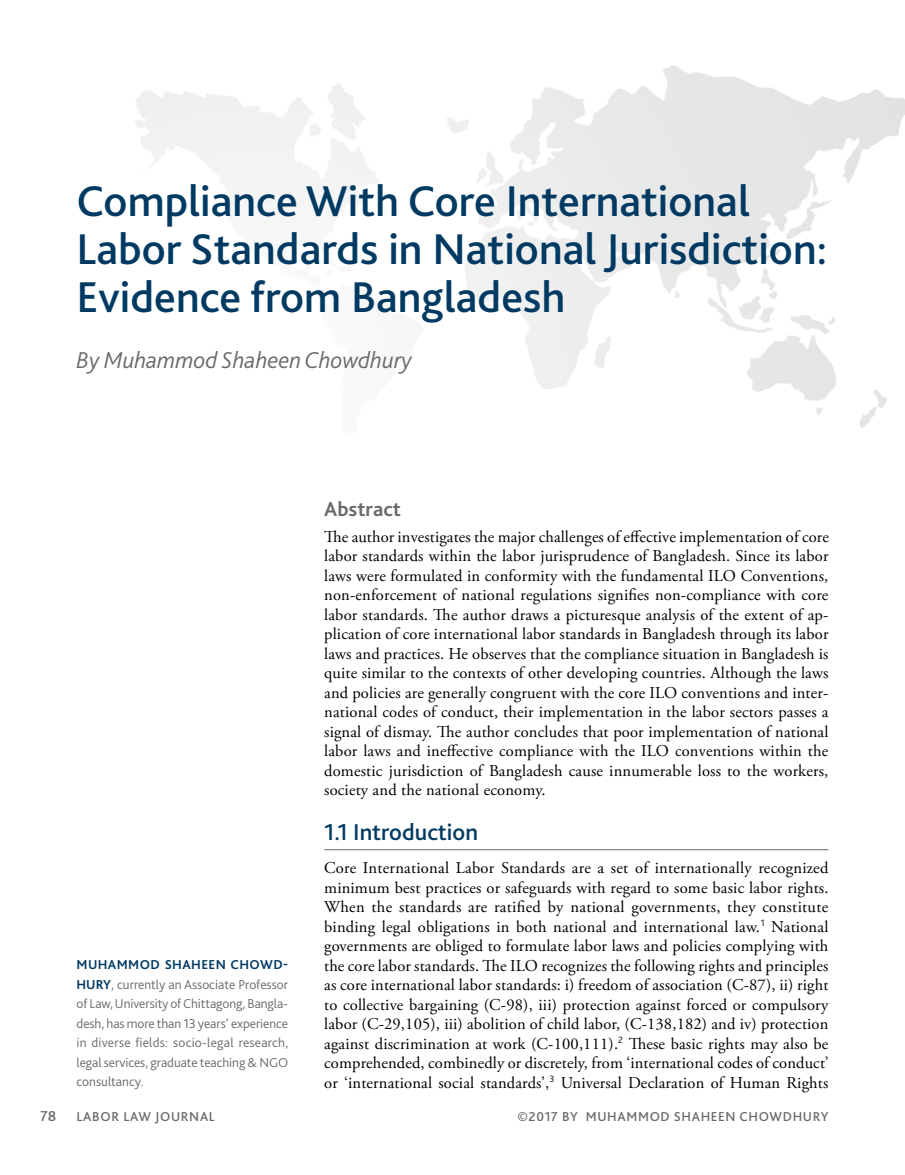
<style>
.page{position:relative;width:905px;height:1175px;background:#fff}
.page>*{position:absolute;margin:0;border:0;box-sizing:border-box;transform-origin:0 0}
.t1{font:500 45px/48px "Bliss 2";color:#003a63}
.t2{font:italic 300 24px "Bliss 2";color:#696a6d}
.t3{font:500 24px "Bliss 2";color:#003a63}
.t4{font:700 21px "Bliss 2";color:#696a6d}
.t5{font:16.5px/19.5px "Adobe Garamond Pro";letter-spacing:.01em;color:#000;text-align:justify}
.t6{font:500 15px "Bliss 2";color:#696a6d}
.t7{font:300 13.5px/19.5px "Bliss 2";letter-spacing:-.005em;color:#696a6d;text-align:justify}
.t8{font:500 13.5px "Bliss 2";letter-spacing:.05em;color:#696a6d}
.s1{font-weight:700;color:#003a63}
</style>
<div class="page">
<img style="left:135px;top:65px;width:769px;height:363px">
<hr style="left:324px;top:849px;width:504px;height:1px;background:#696a6d">
<h1 class="t1" style="left:76px;top:176px;width:752px">Compliance With Core International<br>Labor Standards in National Jurisdiction:<br>Evidence from Bangladesh</h1>
<h2 class="t2" style="left:76px;top:345px;width:337px">By Muhammod Shaheen Chowdhury</h2>
<p class="t7" style="left:76px;top:954px;width:213px"><span class="s1">MUHAMMOD SHAHEEN CHOWD-HURY</span>, currently an Associate Professor of Law, University of Chittagong, Bangla&shy;desh, has more than 13 years’ experience in diverse fields: socio-legal research, legal services, graduate teaching &amp; NGO consultancy.</p>
<p class="t4" style="left:324px;top:496px;width:78px">Abstract</p>
<p class="t5" style="left:324px;top:527px;width:506px">The author investigates the major challenges of effective implementation of core labor standards within the labor jurisprudence of Bangladesh. Since its labor laws were formulated in conformity with the fundamental ILO Conventions, non-enforcement of national regulations signifies non-compliance with core labor standards. The author draws a picturesque analysis of the extent of ap&shy;plication of core international labor standards in Bangladesh through its labor laws and practices. He observes that the compliance situation in Bangladesh is quite similar to the contexts of other developing countries. Although the laws and policies are generally congruent with the core ILO conventions and inter&shy;national codes of conduct, their implementation in the labor sectors passes a signal of dismay. The author concludes that poor implementation of national labor laws and ineffective compliance with the ILO conventions within the domestic jurisdiction of Bangladesh cause innumerable loss to the workers, society and the national economy.</p>
<h2 class="t3" style="left:324px;top:817px;width:155px">1.1 Introduction</h2>
<p class="t5" style="left:324px;top:859px;width:506px">Core International Labor Standards are a set of internationally recognized minimum best practices or safeguards with regard to some basic labor rights.<br>When the standards are ratified by national governments, they constitute binding legal obligations in both national and international law.<sup>1</sup> National governments are obliged to formulate labor laws and policies complying with the core labor standards. The ILO recognizes the following rights and principles as core international labor standards: i) freedom of association (C-87), ii) right to collective bargaining (C-98), iii) protection against forced or compulsory labor (C-29,105), iii) abolition of child labor, (C-138,182) and iv) protection against discrimination at work (C-100,111).<sup>2</sup> These basic rights may also be comprehended, combinedly or discretely, from ‘international codes of conduct’ or ‘international social standards’,<sup>3</sup> Universal Declaration of Human Rights</p>
<p class="t6" style="left:40px;top:1106px;width:17px">78</p>
<p class="t8" style="left:76px;top:1108px;width:140px">LABOR LAW JOURNAL</p>
<p class="t8" style="left:517px;top:1108px;width:312px">©2017 BY MUHAMMOD SHAHEEN CHOWDHURY</p>
</div>
